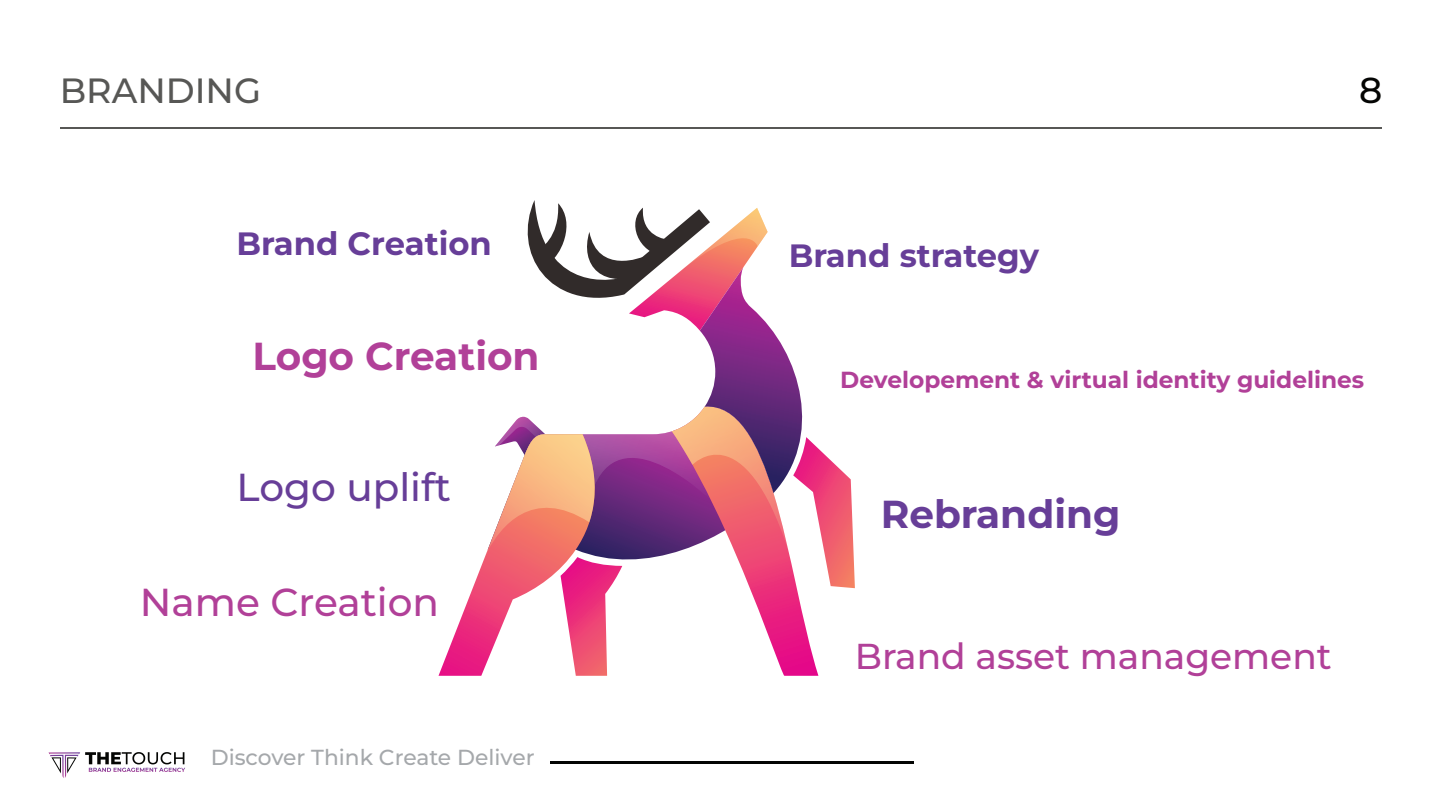
<style>
.page{position:relative;width:1440px;height:810px;background:#fff}
.page>*{position:absolute;margin:0;border:0;box-sizing:border-box;transform-origin:0 0}
.t1{font:700 39px "Montserrat";color:#b14098}
.t2{font:500 39px "Montserrat";color:#b14098}
.t3{font:500 39px "Montserrat";color:#673e98}
.t4{font:700 39px "Montserrat";color:#673e98}
.t5{font:500 36px "Montserrat";color:#b14098}
.t6{font:500 36px "Montserrat";color:#040503}
.t7{font:500 35.03px "Montserrat";color:#575755}
.t8{font:700 32.25px "Montserrat";color:#673e98}
.t9{font:700 23.25px "Montserrat";color:#b14098}
.t10{font:500 21.75px "Montserrat";color:#a5a8ab}
</style>
<div class="page">
<hr style="left:60px;top:127px;width:1322px;height:1px;background:#575755">
<svg style="left:49px;top:752px;width:136px;height:26px"></svg>
<hr style="left:550px;top:762px;width:364px;height:2px;background:#040503">
<svg style="left:439px;top:200px;width:416px;height:476px"></svg>
<h3 class="t7" style="left:60px;top:67px;width:203px">BRANDING</h3>
<h3 class="t8" style="left:237px;top:223px;width:257px">Brand Creation</h3>
<h1 class="t1" style="left:252px;top:330px;width:289px">Logo Creation</h1>
<h1 class="t3" style="left:237px;top:461px;width:216px">Logo uplift</h1>
<h1 class="t2" style="left:140px;top:577px;width:301px">Name Creation</h1>
<p class="t10" style="left:211px;top:743px;width:325px">Discover Think Create Deliver</p>
<h3 class="t8" style="left:789px;top:234px;width:252px">Brand strategy</h3>
<h2 class="t6" style="left:1359px;top:66px;width:25px">8</h2>
<p class="t9" style="left:840px;top:365px;width:525px">Developement &amp; virtual identity guidelines</p>
<h1 class="t4" style="left:881px;top:488px;width:241px">Rebranding</h1>
<h2 class="t5" style="left:855px;top:632px;width:478px">Brand asset management</h2>
</div>
